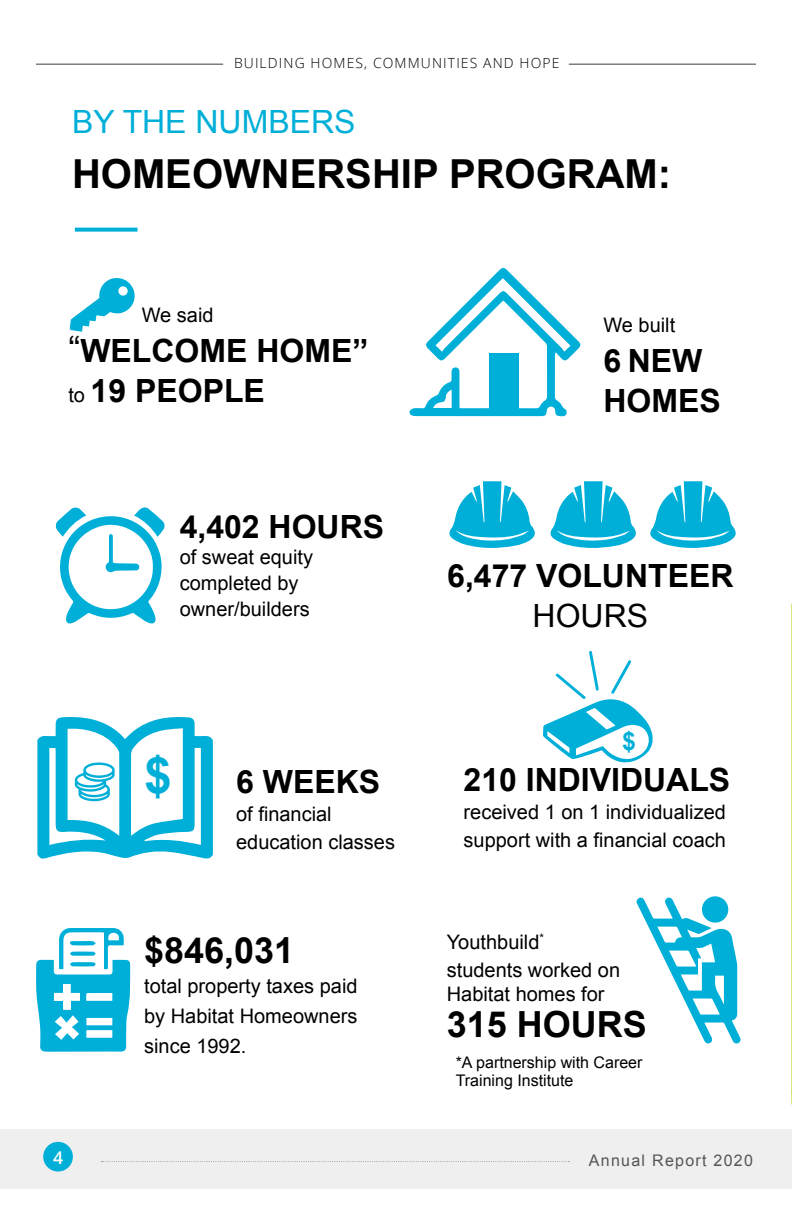
<style>
.page{position:relative;width:792px;height:1224px;background:#fff}
.page>*{position:absolute;margin:0;border:0;box-sizing:border-box;transform-origin:0 0}
.t1{font:700 50px "Arial";color:#00afd8}
.t2{font:700 40px "Arial";color:#000}
.t3{font:700 36px "Arial";color:#000}
.t4{font:700 32px/40px "Arial";color:#000}
.t5{font:32px "Arial";color:#00afd8}
.t6{font:32px "Arial";color:#000}
.t7{font:700 25px "Arial";color:#00afd8}
.t8{font:20px/28px "Arial";color:#000}
.t9{font:600 17.6px "Open Sans";color:#fff}
.t10{font:16px/18px "Arial";color:#000}
.t11{font:16px "Arial";letter-spacing:.08em;color:#565659}
.t12{font:300 14px "Open Sans";letter-spacing:.08em;color:#000}
.s1{font-weight:400;font-size:36px}
.s2{font-weight:400;font-size:20px}
</style>
<div class="page">
<hr style="left:791px;top:0;width:1px;height:590px;background:#ededee">
<svg style="left:75px;top:228px;width:63px;height:4px"></svg>
<svg style="left:70px;top:278px;width:65px;height:54px"></svg>
<svg style="left:409px;top:268px;width:172px;height:149px"></svg>
<div style="left:489px;top:353px;width:30px;height:56px;background:#00afd8"></div>
<svg style="left:37px;top:717px;width:176px;height:142px"></svg>
<svg style="left:543px;top:651px;width:110px;height:112px"></svg>
<svg style="left:55px;top:507px;width:110px;height:117px"></svg>
<svg style="left:449px;top:481px;width:86px;height:67px"></svg>
<svg style="left:550px;top:481px;width:86px;height:67px"></svg>
<svg style="left:650px;top:481px;width:86px;height:67px"></svg>
<svg style="left:36px;top:928px;width:95px;height:124px"></svg>
<svg style="left:637px;top:897px;width:104px;height:147px"></svg>
<div style="left:702px;top:896px;width:26px;height:27px;background:#00afd8;border-radius:50%"></div>
<svg style="left:791px;top:569px;width:1px;height:536px"></svg>
<div style="left:0;top:1129px;width:792px;height:59px;background:#efeff0"></div>
<div style="left:43px;top:1142px;width:30px;height:30px;background:#00afd8;border-radius:50%"></div>
<hr style="left:36px;top:64px;width:187px;height:1px;background:#3d3c3e">
<hr style="left:569px;top:64px;width:187px;height:1px;background:#3d3c3e">
<svg style="left:101px;top:1161px;width:468px;height:1px"></svg>
<p class="t12" style="left:234px;top:54px;width:327px">BUILDING HOMES, COMMUNITIES AND HOPE</p>
<h3 class="t5" style="left:72px;top:101px;width:285px">BY THE NUMBERS</h3>
<h2 class="t2" style="left:72px;top:147px;width:601px">HOMEOWNERSHIP PROGRAM:</h2>
<p class="t8" style="left:142px;top:301px;width:73px">We said</p>
<h3 class="t4" style="left:68px;top:331px;width:301px"><span class="s1">“</span>WELCOME HOME” <span class="s2">to</span> 19 PEOPLE</h3>
<h3 class="t4" style="left:180px;top:508px;width:206px">4,402 HOURS</h3>
<p class="t8" style="left:180px;top:544px;width:135px;line-height:26px">of sweat equity completed by owner/builders</p>
<h1 class="t1" style="left:144px;top:743px;width:29px">$</h1>
<h3 class="t4" style="left:236px;top:762px;width:146px">6 WEEKS</h3>
<p class="t8" style="left:236px;top:800px;width:160px">of financial education classes</p>
<p class="t9" style="left:53px;top:1146px;width:12px">4</p>
<h3 class="t3" style="left:144px;top:927px;width:152px">$846,031</h3>
<p class="t8" style="left:144px;top:971px;width:215px;line-height:30px;text-align:justify">total property taxes paid by Habitat Homeowners since 1992.</p>
<p class="t8" style="left:603px;top:312px;width:73px">We built</p>
<h3 class="t4" style="left:603px;top:342px;width:119px">6 NEW<br>HOMES</h3>
<h3 class="t4" style="left:447px;top:557px;width:288px">6,477 VOLUNTEER</h3>
<h3 class="t6" style="left:533px;top:594px;width:117px">HOURS</h3>
<p class="t7" style="left:622px;top:725px;width:15px">$</p>
<h3 class="t4" style="left:464px;top:761px;width:268px">210 INDIVIDUALS</h3>
<p class="t8" style="left:464px;top:798px;width:264px">received 1 on 1 individualized support with a financial coach</p>
<p class="t8" style="left:447px;top:928px;width:175px">Youthbuild<sup>* </sup>students worked on</p>
<p class="t8" style="left:447px;top:980px;width:159px">Habitat homes for</p>
<h3 class="t3" style="left:447px;top:1001px;width:202px">315 HOURS</h3>
<p class="t10" style="left:456px;top:1053px;width:188px">*A partnership with Career<br>Training Institute</p>
<p class="t11" style="left:589px;top:1150px;width:166px">Annual Report 2020</p>
</div>
